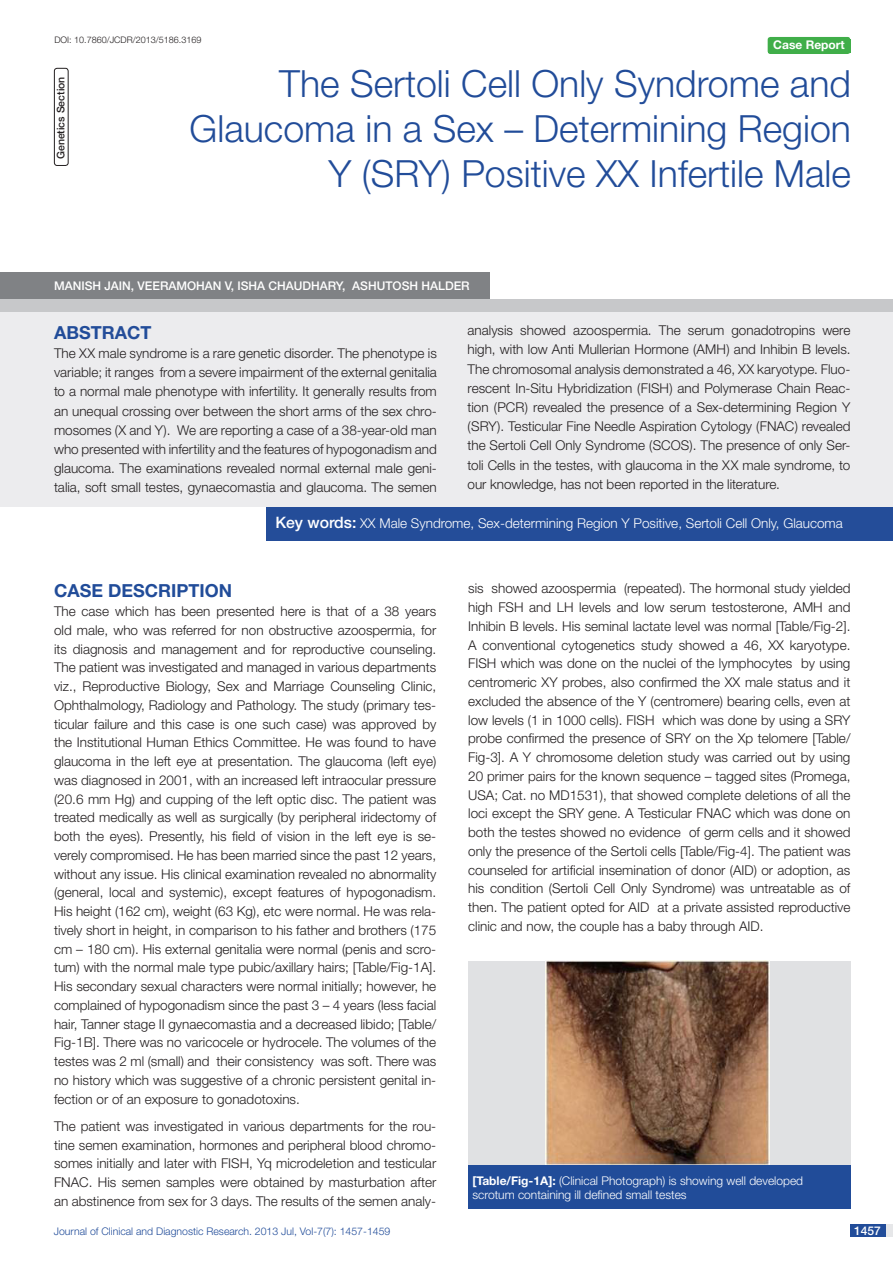
<style>
.page{position:relative;width:893px;height:1263px;background:#fff}
.page>*{position:absolute;margin:0;border:0;box-sizing:border-box;transform-origin:0 0}
.t1{font:300 37.5px/45px "Helvetica Neue";color:#214c99;text-align:right}
.Level_1{font:700 18px "Helvetica Neue";color:#214c99}
.Abstract_head{font:700 18px "Helvetica Neue";color:#214c99}
.Body_text{font:300 13.5px/18.8px "Helvetica Neue";color:#231f20;text-align:justify}
.Abstract_text{font:300 13.5px/19.2px "Helvetica Neue";color:#231f20;text-align:justify}
.t2{font:300 13.5px "Helvetica Neue";color:#fff}
.Table_text{font:300 12px/14.4px "Helvetica Neue";color:#fff}
.Author{font:500 12px "Helvetica Neue";color:#fff}
.t3{font:700 12px "Helvetica Neue";color:#fff}
.t4{font:300 10.5px "Helvetica Neue";color:#214c99}
.t5{font:500 10.5px "Helvetica Neue";color:#231f20}
.DOI{font:300 9px "Helvetica Neue";color:#231f20}
.s1{color:#244d99}
.s2{font-weight:500;font-size:15.75px}
.s3{font-weight:700}
</style>
<div class="page">
<div style="left:850px;top:1224px;width:43px;height:13px;background:#e6e7e9"></div>
<div style="left:850px;top:1224px;width:35px;height:13px;background:#214c99"></div>
<div style="left:768px;top:37px;width:82px;height:17px;background:#40ae49;border-radius:3px"></div>
<div style="left:767px;top:40px;width:83px;height:13px;background:#40ae49"></div>
<div style="left:0;top:302px;width:893px;height:205px;background:#ececee"></div>
<div style="left:0;top:299px;width:893px;height:12px;background:#c7c8ca"></div>
<div style="left:267px;top:507px;width:626px;height:33px;background:#244d99"></div>
<div style="left:0;top:272px;width:490px;height:27px;background:#808285"></div>
<div style="left:54px;top:68px;width:15px;height:98px;border:1px solid #231f20;border-radius:3px"></div>
<div style="left:468px;top:961px;width:382px;height:204px;background:#e0e1e3"></div>
<img style="left:545px;top:961px;width:224px;height:204px">
<div style="left:468px;top:1165px;width:382px;height:44px;background:#214c99"></div>
<p class="DOI" style="left:54px;top:35px;width:148px">DOI: 10.7860/JCDR/2013/5186.3169</p>
<p class="t3" style="left:773px;top:38px;width:73px">CASE REPORT</p>
<p class="t1" style="left:190px;top:60px;width:663px">The Sertoli Cell Only Syndrome and<br>Glaucoma in a Sex – Determining Region<br>Y (SRY) Positive XX Infertile Male</p>
<p class="t5" style="left:54px;top:159px;width:84px;rotate:-90deg">GENETICS SECTION</p>
<p class="Author" style="left:54px;top:278px;width:417px">MANISH JAIN, VEERAMOHAN V, ISHA CHAUDHARY, ASHUTOSH HALDER</p>
<p class="Abstract_head" style="left:54px;top:321px;width:99px">ABST<span class="s1">RAC</span>T</p>
<p class="Abstract_text" style="left:54px;top:343px;width:384px">The XX male syndrome is a rare genetic disorder. The phenotype is variable; it ranges from a severe impairment of the external genitalia to a normal male phenotype with infertility. It generally results from an unequal crossing over between the short arms of the sex chro&shy;mosomes (X and Y). We are reporting a case of a 38-year-old man who presented with infertility and the features of hypogonadism and glaucoma. The examinations revealed normal external male geni&shy;talia, soft small testes, gynaecomastia and glaucoma. The semen</p>
<p class="Abstract_text" style="left:468px;top:320px;width:384px">analysis showed azoospermia. The serum gonadotropins were high, with low Anti Mullerian Hormone (AMH) and Inhibin B levels.<br>The chromosomal analysis demonstrated a 46, XX karyotype. Fluo&shy;rescent In-Situ Hybridization (FISH) and Polymerase Chain Reac&shy;tion (PCR) revealed the presence of a Sex-determining Region Y (SRY). Testicular Fine Needle Aspiration Cytology (FNAC) revealed the Sertoli Cell Only Syndrome (SCOS). The presence of only Ser&shy;toli Cells in the testes, with glaucoma in the XX male syndrome, to our knowledge, has not been reported in the literature.</p>
<p class="t2" style="left:275px;top:515px;width:569px"><span class="s2">KEY WORDS:</span> XX Male Syndrome, Sex-determining Region Y Positive, Sertoli Cell Only, Glaucoma</p>
<p class="Level_1" style="left:54px;top:580px;width:93px">CASE DESCR</p>
<p class="Level_1" style="left:171px;top:580px;width:62px">IPTION</p>
<p class="Body_text" style="left:54px;top:602px;width:384px">The case which has been presented here is that of a 38 years old male, who was referred for non obstructive azoospermia, for its diagnosis and management and for reproductive counseling.<br>The patient was investigated and managed in various departments viz., Reproductive Biology, Sex and Marriage Counseling Clinic, Ophthalmology, Radiology and Pathology. The study (primary tes&shy;ticular failure and this case is one such case) was approved by the Institutional Human Ethics Committee. He was found to have glaucoma in the left eye at presentation. The glaucoma (left eye) was diagnosed in 2001, with an increased left intraocular pressure (20.6 mm Hg) and cupping of the left optic disc. The patient was treated medically as well as surgically (by peripheral iridectomy of both the eyes). Presently, his field of vision in the left eye is se&shy;verely compromised. He has been married since the past 12 years, without any issue. His clinical examination revealed no abnormality (general, local and systemic), except features of hypogonadism.<br>His height (162 cm), weight (63 Kg), etc were normal. He was rela&shy;tively short in height, in comparison to his father and brothers (175 cm – 180 cm). His external genitalia were normal (penis and scro&shy;tum) with the normal male type pubic/axillary hairs; [Table/Fig-1A].<br>His secondary sexual characters were normal initially; however, he complained of hypogonadism since the past 3 – 4 years (less facial hair, Tanner stage II gynaecomastia and a decreased libido; [Table/ Fig-1B]. There was no varicocele or hydrocele. The volumes of the testes was 2 ml (small) and their consistency was soft. There was no history which was suggestive of a chronic persistent genital in&shy;fection or of an exposure to gonadotoxins.</p>
<p class="Body_text" style="left:54px;top:1116px;width:384px">The patient was investigated in various departments for the rou&shy;tine semen examination, hormones and peripheral blood chromo&shy;somes initially and later with FISH, Yq microdeletion and testicular FNAC. His semen samples were obtained by masturbation after an abstinence from sex for 3 days. The results of the semen analy-</p>
<p class="Body_text" style="left:468px;top:579px;width:384px">sis showed azoospermia (repeated). The hormonal study yielded high FSH and LH levels and low serum testosterone, AMH and Inhibin B levels. His seminal lactate level was normal [Table/Fig-2].<br>A conventional cytogenetics study showed a 46, XX karyotype.<br>FISH which was done on the nuclei of the lymphocytes by using centromeric XY probes, also confirmed the XX male status and it excluded the absence of the Y (centromere) bearing cells, even at low levels (1 in 1000 cells). FISH which was done by using a SRY probe confirmed the presence of SRY on the Xp telomere [Table/ Fig-3]. A Y chromosome deletion study was carried out by using 20 primer pairs for the known sequence – tagged sites (Promega, USA; Cat. no MD1531), that showed complete deletions of all the loci except the SRY gene. A Testicular FNAC which was done on both the testes showed no evidence of germ cells and it showed only the presence of the Sertoli cells [Table/Fig-4]. The patient was counseled for artificial insemination of donor (AID) or adoption, as his condition (Sertoli Cell Only Syndrome) was untreatable as of then. The patient opted for AID at a private assisted reproductive clinic and now, the couple has a baby through AID.</p>
<p class="Table_text" style="left:472px;top:1173px;width:332px"><span class="s3">[TABLE/FIG-1A]:</span> (Clinical Photograph) is showing well developed scrotum containing ill defined small testes</p>
<p class="t4" style="left:54px;top:1225px;width:338px">Journal of Clinical and Diagnostic Research. 2013 Jul, Vol-7(7): 1457-1459</p>
<p class="Author" style="left:854px;top:1223px;width:28px">1457</p>
</div>
